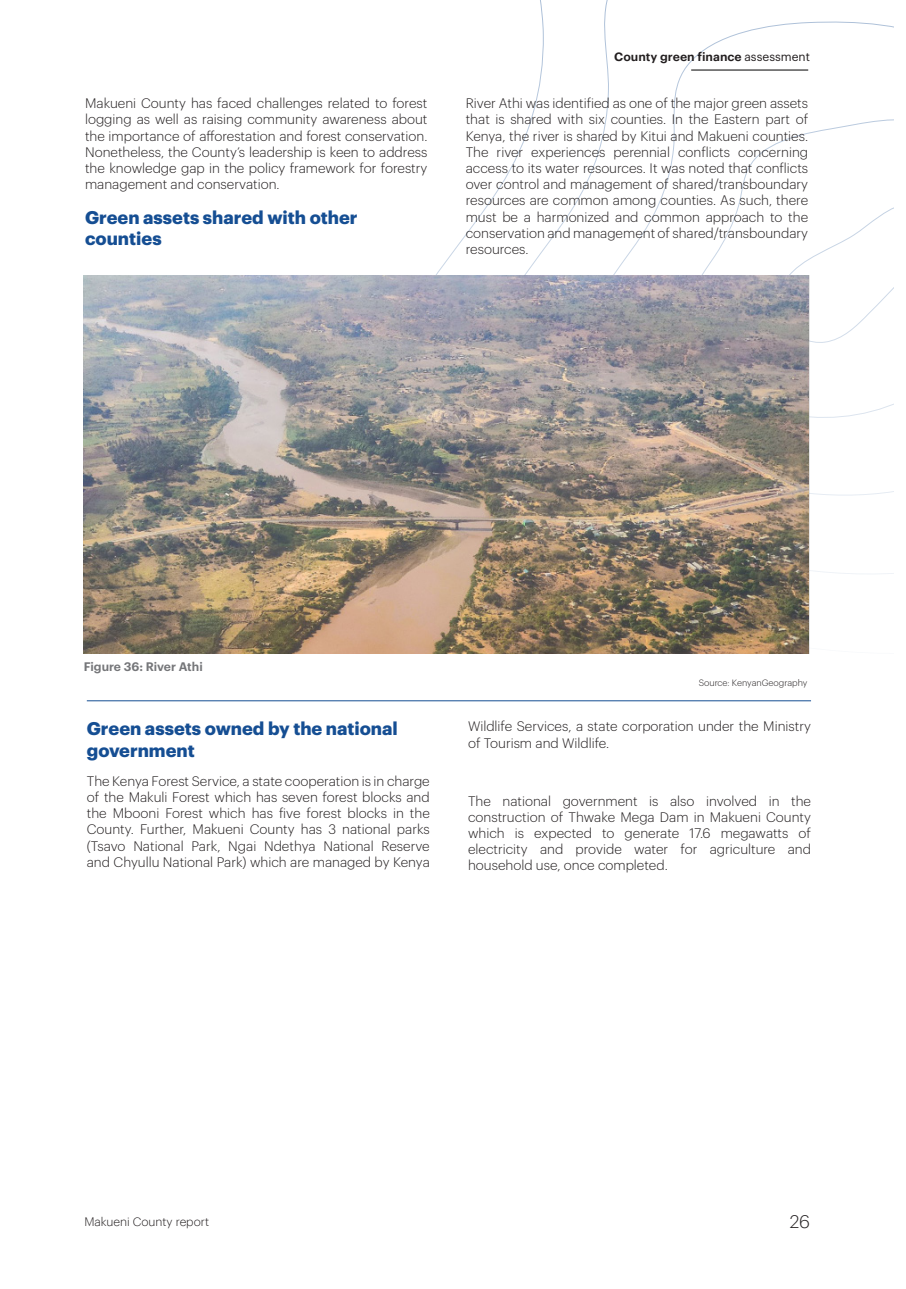
<style>
.page{position:relative;width:906px;height:1289px;background:#fff}
.page>*{position:absolute;margin:0;border:0;box-sizing:border-box;transform-origin:0 0}
.t1{font:700 18px/21.6px "Graphik";color:#154e93}
.t2{font:300 18px "Graphik Web";color:#231f20}
.t3{font:300 13.5px/16.2px "Graphik";color:#231f20;text-align:justify}
.t4{font:600 12.15px "Graphik";color:#757679}
.t5{font:600 12px "Graphik Web";color:#231f20}
.t6{font:300 12px "Graphik Web";color:#231f20}
.t7{font:300 9px "Graphik";color:#231f20}
.s1{font-family:"Graphik";font-weight:400}
</style>
<div class="page">
<svg style="left:378px;top:0;width:515px;height:654px"></svg>
<hr style="left:691px;top:70px;width:117px;height:1px;background:#000">
<img style="left:84px;top:275px;width:725px;height:378px">
<hr style="left:87px;top:700px;width:724px;height:1px;background:#154e93">
<p class="t3" style="left:85px;top:94px;width:344px">Makueni County has faced challenges related to forest logging as well as raising community awareness about the importance of afforestation and forest conservation.<br>Nonetheless, the County’s leadership is keen to address the knowledge gap in the policy framework for forestry management and conservation.</p>
<p class="t1" style="left:85px;top:205px;width:274px">Green assets shared with other counties</p>
<p class="t5" style="left:614px;top:49px;width:197px">County green finance <span class="s1">assessment</span></p>
<p class="t3" style="left:466px;top:94px;width:344px">River Athi was identified as one of the major green assets that is shared with six counties. In the Eastern part of Kenya, the river is shared by Kitui and Makueni counties.<br>The river experiences perennial conflicts concerning access to its water resources. It was noted that conflicts over control and management of shared/transboundary resources are common among counties. As such, there must be a harmonized and common approach to the conservation and management of shared/transboundary resources.</p>
<p class="t4" style="left:84px;top:657px;width:120px">Figure 36: River Athi</p>
<p class="t1" style="left:87px;top:716px;width:313px">Green assets owned by the national government</p>
<p class="t3" style="left:87px;top:771px;width:344px">The Kenya Forest Service, a state cooperation is in charge of the Makuli Forest which has seven forest blocks and the Mbooni Forest which has five forest blocks in the County. Further, Makueni County has 3 national parks (Tsavo National Park, Ngai Ndethya National Reserve and Chyullu National Park) which are managed by Kenya</p>
<p class="t7" style="left:698px;top:676px;width:110px">Source: KenyanGeography</p>
<p class="t3" style="left:468px;top:717px;width:344px">Wildlife Services, a state corporation under the Ministry of Tourism and Wildlife.</p>
<p class="t3" style="left:468px;top:791px;width:344px">The national government is also involved in the construction of Thwake Mega Dam in Makueni County which is expected to generate 17.6 megawatts of electricity and provide water for agriculture and household use, once completed.</p>
<p class="t6" style="left:84px;top:1216px;width:126px">Makueni County report</p>
<h1 class="t2" style="left:790px;top:1213px;width:22px">26</h1>
</div>
